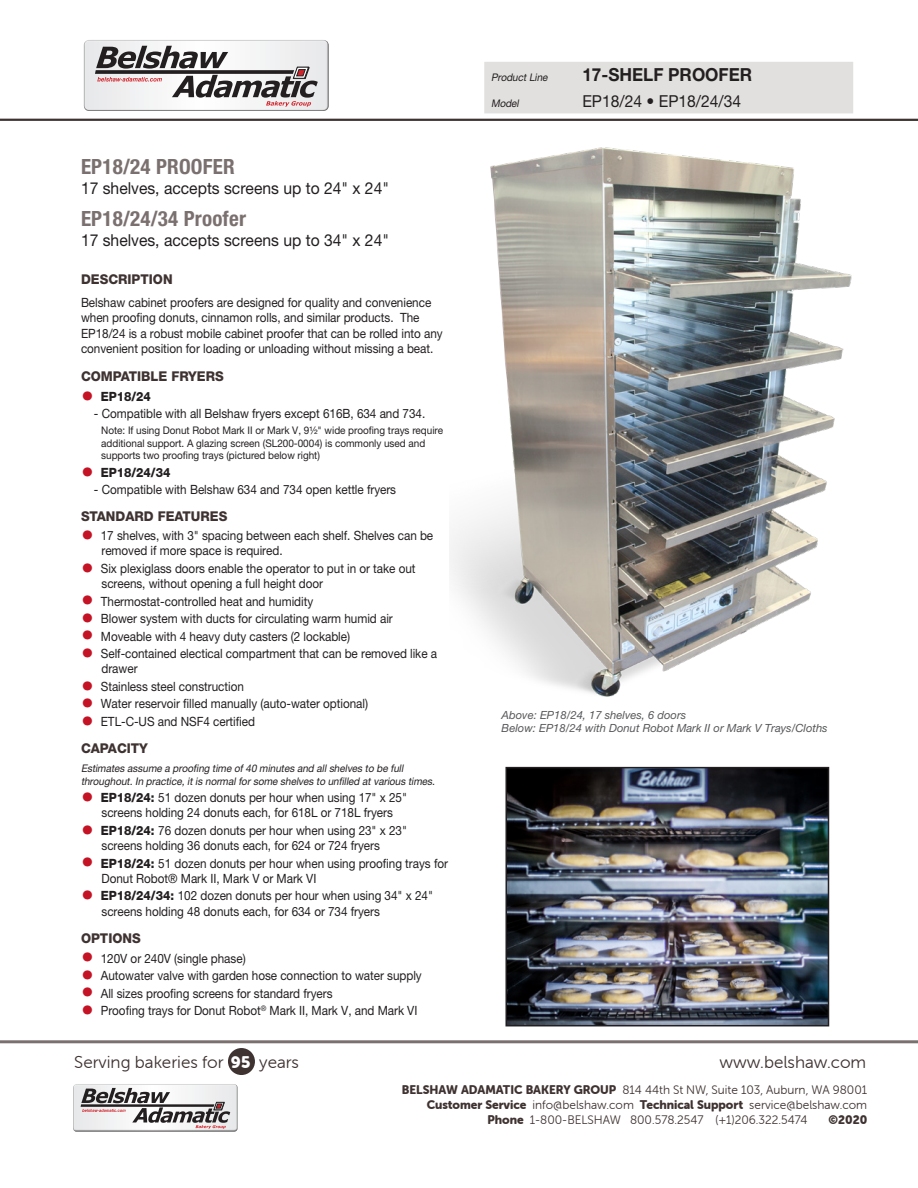
<style>
.page{position:relative;width:918px;height:1188px;background:#fff}
.page>*{position:absolute;margin:0;border:0;box-sizing:border-box;transform-origin:0 0}
.Header_1_-_Subhead{font:700 condensed 21px "Helvetica Neue LT Pro";letter-spacing:.01em;color:#7a706f}
.Header_2_-_Larger{font:700 condensed 21px "Helvetica Neue LT Pro";letter-spacing:.01em;color:#7a706f}
.Header_1{font:700 18px "Helvetica Neue LT Pro";color:#231f20;scale:.95 1}
.t1{font:17.25px "Museo Sans Rounded 300";color:#3f3332}
.Header_1_-_Subhead-2{font:16.5px "Helvetica Neue LT Pro";color:#231f20;scale:.95 1}
.Header_2{font:800 13.5px "Helvetica Neue LT Pro";color:#3f3332;scale:.96 1}
._0_-_Text_-_Main{font:12.75px/15.3px "Helvetica Neue LT Pro";letter-spacing:-.005em;color:#231f20;scale:.92 1}
.t2{font:800 12.75px "Helvetica Neue LT Pro";letter-spacing:-.005em;color:#231f20;scale:.92 1}
.t3{font:12.3px "Museo Sans Rounded 300";color:#3f3332}
.t4{font:12.3px "Museo Sans Rounded 900";color:#3f3332}
.Caption_1_-_Right_Al{font:italic 11.25px "Helvetica Neue LT Pro";color:#57585a}
._0_-_Text_-_Smaller{font:10.5px/12.6px "Helvetica Neue LT Pro";letter-spacing:-.005em;color:#231f20;scale:.95 1}
._0_-_Text_-_Smaller-2{font:italic 10.5px/12.6px "Helvetica Neue LT Pro";color:#231f20;scale:.95 1}
.Header_-_Title_-_Pro{font:italic 10.5px "Helvetica Neue LT Pro";color:#231f20;scale:.95 1}
.s1{font-weight:400;font-size:25.5px;color:#c41324}
.s2{font-size:25.5px;color:#c41324}
.s3{font-weight:800}
.s4{font-family:"Museo Sans Rounded 900";font-size:16.5px;color:#fff}
.s5{font-family:"Museo Sans Rounded 900"}
</style>
<div class="page">
<div style="left:484px;top:62px;width:369px;height:51px;background:#e2dfdf"></div>
<img style="left:450px;top:147px;width:402px;height:550px">
<img style="left:508px;top:770px;width:318px;height:253px">
<div style="left:505px;top:767px;width:324px;height:259px;border:2px solid #231f20"></div>
<hr style="left:0;top:119px;width:918px;height:2px;background:#3f3332">
<div style="left:228px;top:1048px;width:27px;height:27px;background:#3f3332;border-radius:50%"></div>
<hr style="left:0;top:1040px;width:918px;height:3px;background:#7a706f">
<svg style="left:84px;top:40px;width:245px;height:71px"></svg>
<svg style="left:73px;top:1084px;width:165px;height:48px"></svg>
<p class="Header_2_-_Larger" style="left:81px;top:154px;width:155px">EP18/24 PROOFER</p>
<p class="Header_1_-_Subhead-2" style="left:81px;top:178px;width:326px">17 shelves, accepts screens up to 24" x 24"</p>
<p class="Header_1_-_Subhead" style="left:81px;top:206px;width:167px">EP18/24/34 Proofer</p>
<p class="Header_1_-_Subhead-2" style="left:81px;top:230px;width:326px">17 shelves, accepts screens up to 34" x 24"</p>
<p class="Header_2" style="left:81px;top:271px;width:97px">DESCRIPTION</p>
<p class="_0_-_Text_-_Main" style="left:81px;top:295px;width:395px">Belshaw cabinet proofers are designed for quality and convenience when proofing donuts, cinnamon rolls, and similar products. The EP18/24 is a robust mobile cabinet proofer that can be rolled into any convenient position for loading or unloading without missing a beat.</p>
<p class="Header_2" style="left:81px;top:368px;width:150px">COMPATIBLE FRYERS</p>
<p class="t2" style="left:81px;top:389px;width:78px"><span class="s1">•</span> EP18/24</p>
<p class="_0_-_Text_-_Main" style="left:94px;top:406px;width:362px">- Compatible with all Belshaw fryers except 616B, 634 and 734.</p>
<p class="_0_-_Text_-_Smaller" style="left:101px;top:424px;width:361px">Note: If using Donut Robot Mark II or Mark V, 9½" wide proofing trays require additional support. A glazing screen (SL200-0004) is commonly used and supports two proofing trays (pictured below right)</p>
<p class="t2" style="left:81px;top:465px;width:99px"><span class="s1">•</span> EP18/24/34</p>
<p class="_0_-_Text_-_Main" style="left:94px;top:482px;width:330px">- Compatible with Belshaw 634 and 734 open kettle fryers</p>
<p class="Header_2" style="left:81px;top:508px;width:154px">STANDARD FEATURES</p>
<p class="_0_-_Text_-_Main" style="left:102px;top:528px;width:362px;text-indent:-21px"><span class="s2">•</span> 17 shelves, with 3" spacing between each shelf. Shelves can be removed if more space is required.</p>
<p class="_0_-_Text_-_Main" style="left:102px;top:561px;width:343px;text-indent:-21px"><span class="s2">•</span> Six plexiglass doors enable the operator to put in or take out screens, without opening a full height door</p>
<p class="_0_-_Text_-_Main" style="left:81px;top:593px;width:254px"><span class="s2">•</span> Thermostat-controlled heat and humidity</p>
<p class="_0_-_Text_-_Main" style="left:81px;top:611px;width:340px"><span class="s2">•</span> Blower system with ducts for circulating warm humid air</p>
<p class="_0_-_Text_-_Main" style="left:81px;top:628px;width:294px"><span class="s2">•</span> Moveable with 4 heavy duty casters (2 lockable)</p>
<p class="_0_-_Text_-_Main" style="left:102px;top:646px;width:366px;text-indent:-21px"><span class="s2">•</span> Self-contained electical compartment that can be removed like a drawer</p>
<p class="_0_-_Text_-_Main" style="left:81px;top:678px;width:179px"><span class="s2">•</span> Stainless steel construction</p>
<p class="_0_-_Text_-_Main" style="left:81px;top:696px;width:314px"><span class="s2">•</span> Water reservoir filled manually (auto-water optional)</p>
<p class="_0_-_Text_-_Main" style="left:81px;top:713px;width:191px"><span class="s2">•</span> ETL-C-US and NSF4 certified</p>
<p class="Header_2" style="left:81px;top:740px;width:71px">CAPACITY</p>
<p class="_0_-_Text_-_Smaller-2" style="left:81px;top:762px;width:376px">Estimates assume a proofing time of40 minutes and allshelves to be full throughout.In practice,itis normalforsome shelves to unfilled atvarious times.</p>
<p class="_0_-_Text_-_Main" style="left:81px;top:790px;width:356px;text-align:center"><span class="s2">•</span> <span class="s3">EP18/24:</span> 51 dozen donuts per hour when using 17" x 25" screens holding 24 donuts each, for 618L or 718L fryers</p>
<p class="_0_-_Text_-_Main" style="left:81px;top:823px;width:356px;text-align:center"><span class="s2">•</span> <span class="s3">EP18/24:</span> 76 dozen donuts per hour when using 23" x 23" screens holding 36 donuts each, for 624 or 724 fryers</p>
<p class="_0_-_Text_-_Main" style="left:102px;top:855px;width:378px;text-indent:-21px"><span class="s2">•</span> <span class="s3">EP18/24:</span> 51 dozen donuts per hour when using proofing trays for<br>Donut Robot® Mark II, Mark V or Mark VI</p>
<p class="_0_-_Text_-_Main" style="left:102px;top:888px;width:362px;text-indent:-21px"><span class="s2">•</span> <span class="s3">EP18/24/34:</span> 102 dozen donuts per hour when using 34" x 24" screens holding 48 donuts each, for 634 or 734 fryers</p>
<p class="Header_2" style="left:81px;top:930px;width:64px">OPTIONS</p>
<p class="_0_-_Text_-_Main" style="left:81px;top:950px;width:181px"><span class="s2">•</span> 120V or 240V (single phase)</p>
<p class="_0_-_Text_-_Main" style="left:81px;top:968px;width:372px"><span class="s2">•</span> Autowater valve with garden hose connection to water supply</p>
<p class="_0_-_Text_-_Main" style="left:81px;top:985px;width:275px"><span class="s2">•</span> All sizes proofing screens for standard fryers</p>
<p class="_0_-_Text_-_Main" style="left:81px;top:1003px;width:367px"><span class="s2">•</span> Proofing trays for Donut Robot<sup>®</sup> Mark II, Mark V, and Mark VI</p>
<p class="Header_-_Title_-_Pro" style="left:491px;top:71px;width:63px">ProductLine</p>
<p class="Header_1" style="left:582px;top:64px;width:180px">17-SHELF PROOFER</p>
<p class="Header_-_Title_-_Pro" style="left:491px;top:97px;width:33px">Model</p>
<p class="Header_1_-_Subhead-2" style="left:582px;top:91px;width:169px">EP18/24 • EP18/24/34</p>
<p class="Caption_1_-_Right_Al" style="left:502px;top:708px;width:186px">Above: EP18/24, 17 shelves, 6 doors</p>
<p class="Caption_1_-_Right_Al" style="left:502px;top:721px;width:328px">Below: EP18/24 with Donut Robot Mark II or Mark V Trays/Cloths</p>
<h3 class="t1" style="left:74px;top:1052px;width:226px">Serving bakeries for <span class="s4">95</span> years</h3>
<h3 class="t1" style="left:719px;top:1052px;width:148px">www.belshaw.com</h3>
<p class="t3" style="left:402px;top:1083px;width:467px"><span class="s5">BELSHAW ADAMATIC BAKERY GROUP</span> 814 44th St NW, Suite 103, Auburn, WA 98001</p>
<p class="t3" style="left:427px;top:1098px;width:442px"><span class="s5">Customer Service</span> info@belshaw.com <span class="s5">Technical Support</span> service@belshaw.com</p>
<p class="t3" style="left:488px;top:1113px;width:321px"><span class="s5">Phone</span> 1-800-BELSHAW 800.578.2547 (+1)206.322.5474</p>
<p class="t4" style="left:829px;top:1112px;width:40px">©2020</p>
</div>
